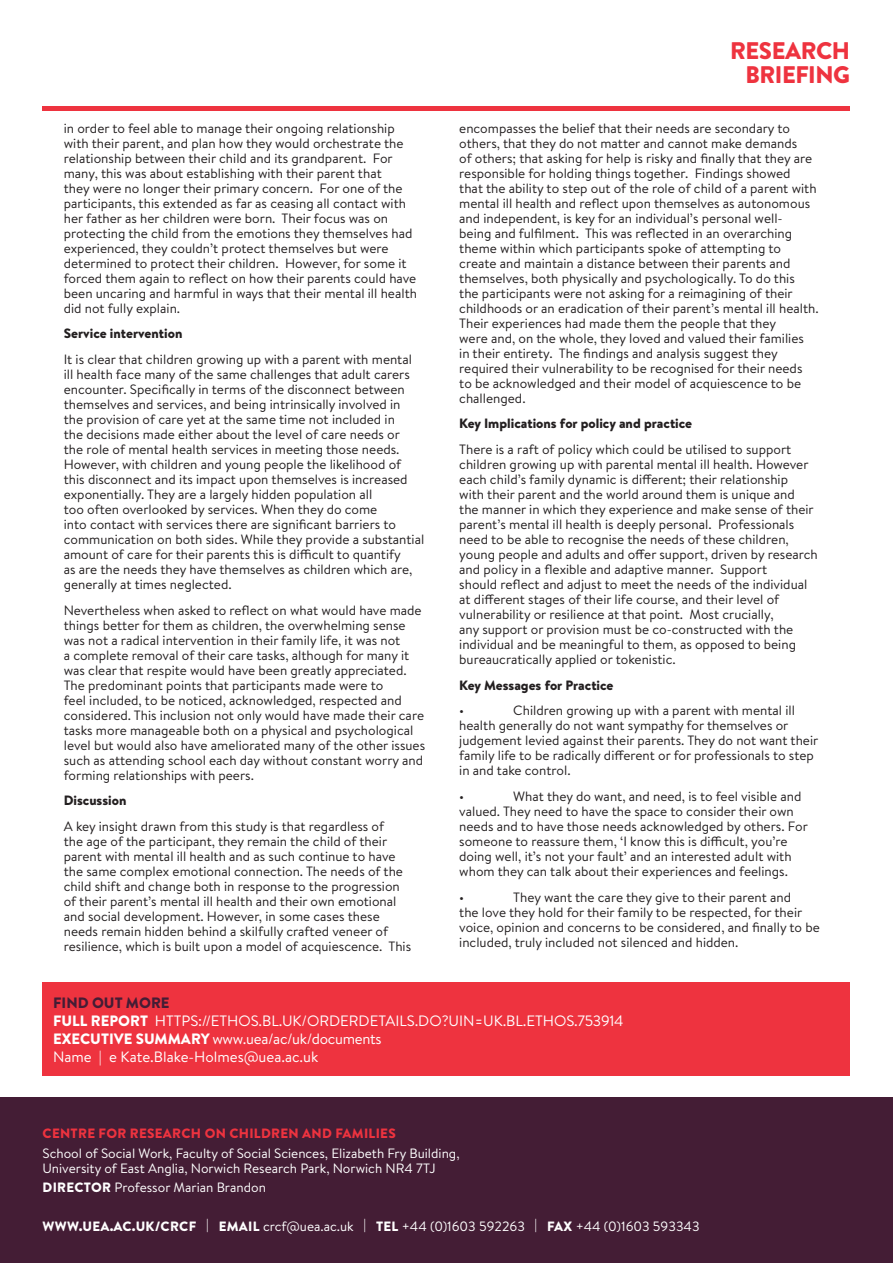
<style>
.page{position:relative;width:893px;height:1263px;background:#fff}
.page>*{position:absolute;margin:0;border:0;box-sizing:border-box;transform-origin:0 0}
.t1{font:900 24px/24px "Brandon Text";letter-spacing:-.02em;color:#ee333f;text-align:right}
.white_funding_text{font:15px "Brandon Text";color:#fff}
.white_funding_text-2{font:15px "Brandon Text";letter-spacing:-.02em;color:#fff}
.white_funding_text-3{font:900 15px "Brandon Text";color:#441d35}
.main_text{font:13.5px/15px "Brandon Text";color:#231f20}
.main_text-2{font:13.5px/15px "Brandon Text";color:#fff}
.main_text-3{font:900 13.5px "Brandon Text";color:#231f20}
.main_text-4{font:900 13.5px "Brandon Text";letter-spacing:.02em;color:#ee333f}
.s1{font-weight:900}
</style>
<div class="page">
<div style="left:43px;top:982px;width:807px;height:94px;background:#ee333f"></div>
<div style="left:0;top:1097px;width:893px;height:166px;background:#441d35"></div>
<div style="left:43px;top:106px;width:807px;height:5px;background:#ee333f"></div>
<p class="main_text" style="left:64px;top:120px;width:355px">in order to feel able to manage their ongoing relationship with their parent, and plan how they would orchestrate the relationship between their child and its grandparent. For many, this was about establishing with their parent that<br>they were no longer their primary concern. For one of the participants, this extended as far as ceasing all contact with her father as her children were born. Their focus was on protecting the child from the emotions they themselves had experienced, they couldn’t protect themselves but were determined to protect their children. However, for some it forced them again to reflect on how their parents could have been uncaring and harmful in ways that their mental ill health did not fully explain.</p>
<p class="main_text-3" style="left:64px;top:324px;width:120px">Service intervention</p>
<p class="main_text" style="left:64px;top:351px;width:362px">It is clear that children growing up with a parent with mental ill health face many of the same challenges that adult carers encounter. Specifically in terms of the disconnect between themselves and services, and being intrinsically involved in<br>the provision of care yet at the same time not included in<br>the decisions made either about the level of care needs or<br>the role of mental health services in meeting those needs.<br>However, with children and young people the likelihood of this disconnect and its impact upon themselves is increased exponentially. They are a largely hidden population all<br>too often overlooked by services. When they do come<br>into contact with services there are significant barriers to communication on both sides. While they provide a substantial amount of care for their parents this is difficult to quantify<br>as are the needs they have themselves as children which are, generally at times neglected.</p>
<p class="main_text" style="left:64px;top:602px;width:363px">Nevertheless when asked to reflect on what would have made things better for them as children, the overwhelming sense was not a radical intervention in their family life, it was not<br>a complete removal of their care tasks, although for many it was clear that respite would have been greatly appreciated.<br>The predominant points that participants made were to<br>feel included, to be noticed, acknowledged, respected and considered. This inclusion not only would have made their care tasks more manageable both on a physical and psychological level but would also have ameliorated many of the other issues such as attending school each day without constant worry and forming relationships with peers.</p>
<p class="main_text-3" style="left:64px;top:791px;width:64px">Discussion</p>
<p class="main_text" style="left:64px;top:818px;width:349px">A key insight drawn from this study is that regardless of<br>the age of the participant, they remain the child of their parent with mental ill health and as such continue to have the same complex emotional connection. The needs of the child shift and change both in response to the progression of their parent’s mental ill health and their own emotional and social development. However, in some cases these needs remain hidden behind a skilfully crafted veneer of resilience, which is built upon a model of acquiescence. This</p>
<p class="t1" style="left:730px;top:39px;width:121px">RESEARCH<br>BRIEFING</p>
<p class="main_text" style="left:459px;top:120px;width:361px">encompasses the belief that their needs are secondary to others, that they do not matter and cannot make demands<br>of others; that asking for help is risky and finally that they are responsible for holding things together. Findings showed<br>that the ability to step out of the role of child of a parent with mental ill health and reflect upon themselves as autonomous and independent, is key for an individual’s personal well-<br>being and fulfilment. This was reflected in an overarching theme within which participants spoke of attempting to create and maintain a distance between their parents and themselves, both physically and psychologically. To do this<br>the participants were not asking for a reimagining of their childhoods or an eradication of their parent’s mental ill health.<br>Their experiences had made them the people that they<br>were and, on the whole, they loved and valued their families<br>in their entirety. The findings and analysis suggest they required their vulnerability to be recognised for their needs<br>to be acknowledged and their model of acquiescence to be challenged.</p>
<p class="main_text-3" style="left:459px;top:414px;width:234px">Key Implications for policy and practice</p>
<p class="main_text" style="left:459px;top:441px;width:360px">There is a raft of policy which could be utilised to support children growing up with parental mental ill health. However each child’s family dynamic is different; their relationship<br>with their parent and the world around them is unique and<br>the manner in which they experience and make sense of their parent’s mental ill health is deeply personal. Professionals need to be able to recognise the needs of these children, young people and adults and offer support, driven by research and policy in a flexible and adaptive manner. Support<br>should reflect and adjust to meet the needs of the individual at different stages of their life course, and their level of vulnerability or resilience at that point. Most crucially,<br>any support or provision must be co-constructed with the individual and be meaningful to them, as opposed to being bureaucratically applied or tokenistic.</p>
<p class="main_text-3" style="left:459px;top:675px;width:156px">Key Messages for Practice</p>
<p class="main_text" style="left:459px;top:703px;width:7px">•</p>
<p class="main_text" style="left:459px;top:703px;width:361px;text-indent:54px">Children growing up with a parent with mental ill health generally do not want sympathy for themselves or judgement levied against their parents. They do not want their family life to be radically different or for professionals to step in and take control.</p>
<p class="main_text" style="left:459px;top:788px;width:7px">•</p>
<p class="main_text" style="left:459px;top:788px;width:350px;text-indent:54px">What they do want, and need, is to feel visible and valued. They need to have the space to consider their own needs and to have those needs acknowledged by others. For someone to reassure them, ‘I know this is difficult, you’re doing well, it’s not your fault’ and an interested adult with whom they can talk about their experiences and feelings.</p>
<p class="main_text" style="left:459px;top:889px;width:7px">•</p>
<p class="main_text" style="left:459px;top:889px;width:362px;text-indent:54px">They want the care they give to their parent and<br>the love they hold for their family to be respected, for their voice, opinion and concerns to be considered, and finally to be included, truly included not silenced and hidden.</p>
<p class="white_funding_text-3" style="left:53px;top:992px;width:118px">FIND OUT MORE</p>
<p class="white_funding_text" style="left:53px;top:1010px;width:572px"><span class="s1">FULL REPORT</span> HTTPS://ETHOS.BL.UK/ORDERDETAILS.DO?UIN=UK.BL.ETHOS.753914</p>
<p class="white_funding_text-2" style="left:53px;top:1028px;width:330px"><span class="s1">EXECUTIVE SUMMARY</span> www.uea/ac/uk/documents</p>
<p class="white_funding_text" style="left:53px;top:1046px;width:267px">Name | e Kate.Blake-Holmes@uea.ac.uk</p>
<p class="main_text-4" style="left:43px;top:1124px;width:355px">CENTRE FOR RESEARCH ON CHILDREN AND FAMILIES</p>
<p class="main_text-2" style="left:43px;top:1145px;width:419px">School of Social Work, Faculty of Social Sciences, Elizabeth Fry Building,<br>University of East Anglia, Norwich Research Park, Norwich NR4 7TJ</p>
<p class="main_text-2" style="left:43px;top:1179px;width:225px"><span class="s1">DIRECTOR</span> Professor Marian Brandon</p>
<p class="main_text-2" style="left:43px;top:1218px;width:659px"><span class="s1">WWW.UEA.AC.UK/CRCF</span> | <span class="s1">EMAIL</span> crcf@uea.ac.uk | <span class="s1">TEL</span> +44 (0)1603 592263 | <span class="s1">FAX</span> +44 (0)1603 593343</p>
</div>
